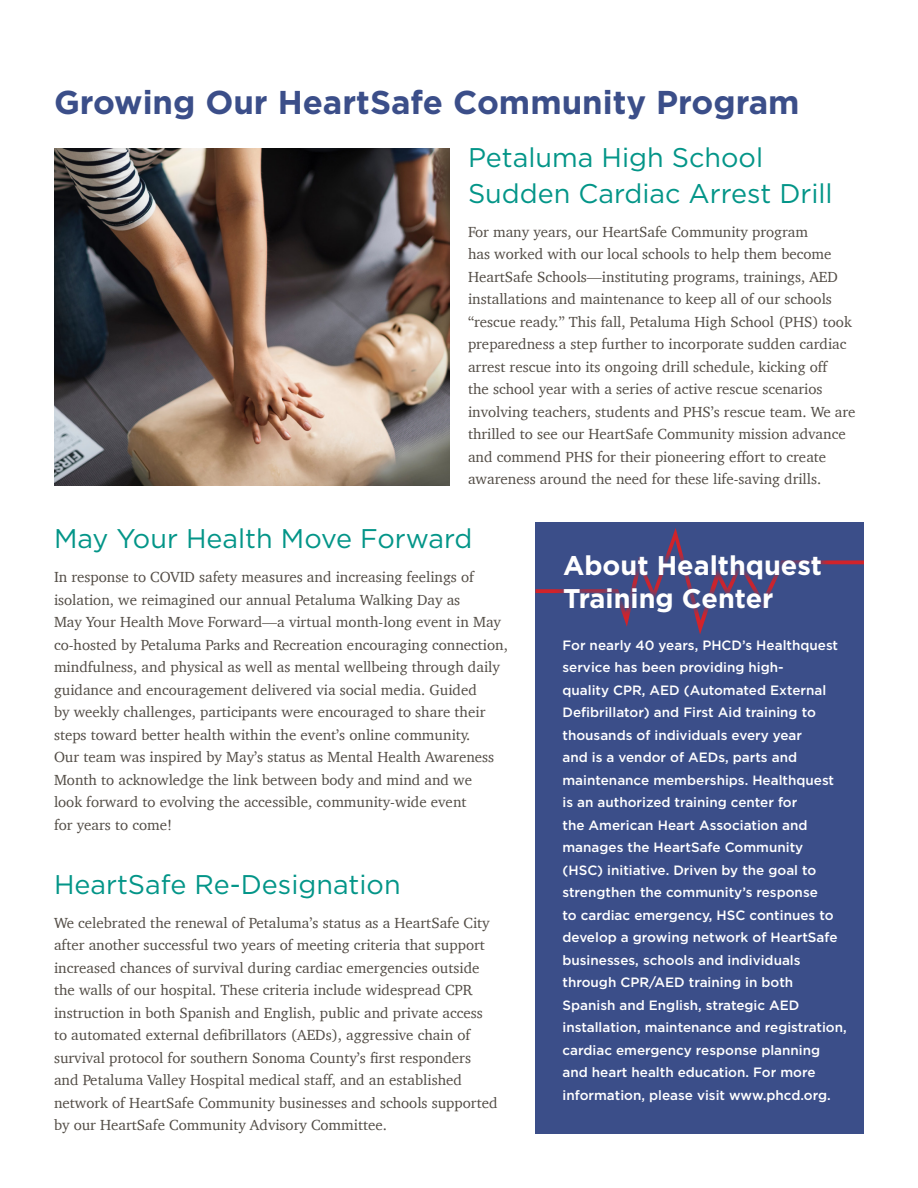
<style>
.page{position:relative;width:918px;height:1188px;background:#fff}
.page>*{position:absolute;margin:0;border:0;box-sizing:border-box;transform-origin:0 0}
.head{font:700 33px "Gotham";color:#3b4e89}
.subhead_level_1__gre{font:27px/36px "Gotham";color:#039588}
.subhead_level_1__gre-2{font:700 27px/33px "Gotham";color:#fff}
.body_10_15{font:15px/22.5px "Charter";color:#524c45}
.sidebar_body{font:500 13.5px/22.5px "Gotham";color:#fff}
</style>
<div class="page">
<div style="left:536px;top:522px;width:328px;height:612px;background:#3b4e89"></div>
<img style="left:54px;top:148px;width:396px;height:338px">
<svg style="left:536px;top:528px;width:328px;height:106px"></svg>
<div style="left:555px;top:545px;width:275px;height:77px;background:#3b4e89"></div>
<p class="head" style="left:54px;top:81px;width:747px">Growing Our HeartSafe Community Program</p>
<p class="subhead_level_1__gre" style="left:468px;top:139px;width:366px">Petaluma High School<br>Sudden Cardiac Arrest Drill</p>
<p class="body_10_15" style="left:468px;top:220px;width:389px">For many years, our HeartSafe Community program<br>has worked with our local schools to help them become HeartSafe Schools—instituting programs, trainings, AED installations and maintenance to keep all of our schools “rescue ready.” This fall, Petaluma High School (PHS) took preparedness a step further to incorporate sudden cardiac arrest rescue into its ongoing drill schedule, kicking off<br>the school year with a series of active rescue scenarios involving teachers, students and PHS’s rescue team. We are thrilled to see our HeartSafe Community mission advance and commend PHS for their pioneering effort to create awareness around the need for these life-saving drills.</p>
<p class="subhead_level_1__gre" style="left:54px;top:520px;width:420px">May Your Health Move Forward</p>
<p class="body_10_15" style="left:54px;top:566px;width:455px">In response to COVID safety measures and increasing feelings of isolation, we reimagined our annual Petaluma Walking Day as<br>May Your Health Move Forward—a virtual month-long event in May co-hosted by Petaluma Parks and Recreation encouraging connection, mindfulness, and physical as well as mental wellbeing through daily guidance and encouragement delivered via social media. Guided<br>by weekly challenges, participants were encouraged to share their steps toward better health within the event’s online community.<br>Our team was inspired by May’s status as Mental Health Awareness Month to acknowledge the link between body and mind and we<br>look forward to evolving the accessible, community-wide event<br>for years to come!</p>
<p class="subhead_level_1__gre" style="left:54px;top:866px;width:348px">HeartSafe Re-Designation</p>
<p class="body_10_15" style="left:54px;top:911px;width:445px">We celebrated the renewal of Petaluma’s status as a HeartSafe City after another successful two years of meeting criteria that support increased chances of survival during cardiac emergencies outside the walls of our hospital. These criteria include widespread CPR instruction in both Spanish and English, public and private access to automated external defibrillators (AEDs), aggressive chain of survival protocol for southern Sonoma County’s first responders and Petaluma Valley Hospital medical staff, and an established network of HeartSafe Community businesses and schools supported by our HeartSafe Community Advisory Committee.</p>
<p class="subhead_level_1__gre-2" style="left:563px;top:549px;width:260px">About Healthquest<br>Training Center</p>
<p class="sidebar_body" style="left:562px;top:634px;width:286px">For nearly 40 years, PHCD’s Healthquest service has been providing high-<br>quality CPR, AED (Automated External Defibrillator) and First Aid training to thousands of individuals every year<br>and is a vendor of AEDs, parts and maintenance memberships. Healthquest is an authorized training center for<br>the American Heart Association and manages the HeartSafe Community (HSC) initiative. Driven by the goal to strengthen the community’s response<br>to cardiac emergency, HSC continues to develop a growing network of HeartSafe businesses, schools and individuals through CPR/AED training in both Spanish and English, strategic AED installation, maintenance and registration, cardiac emergency response planning and heart health education. For more information, please visit www.phcd.org.</p>
</div>
